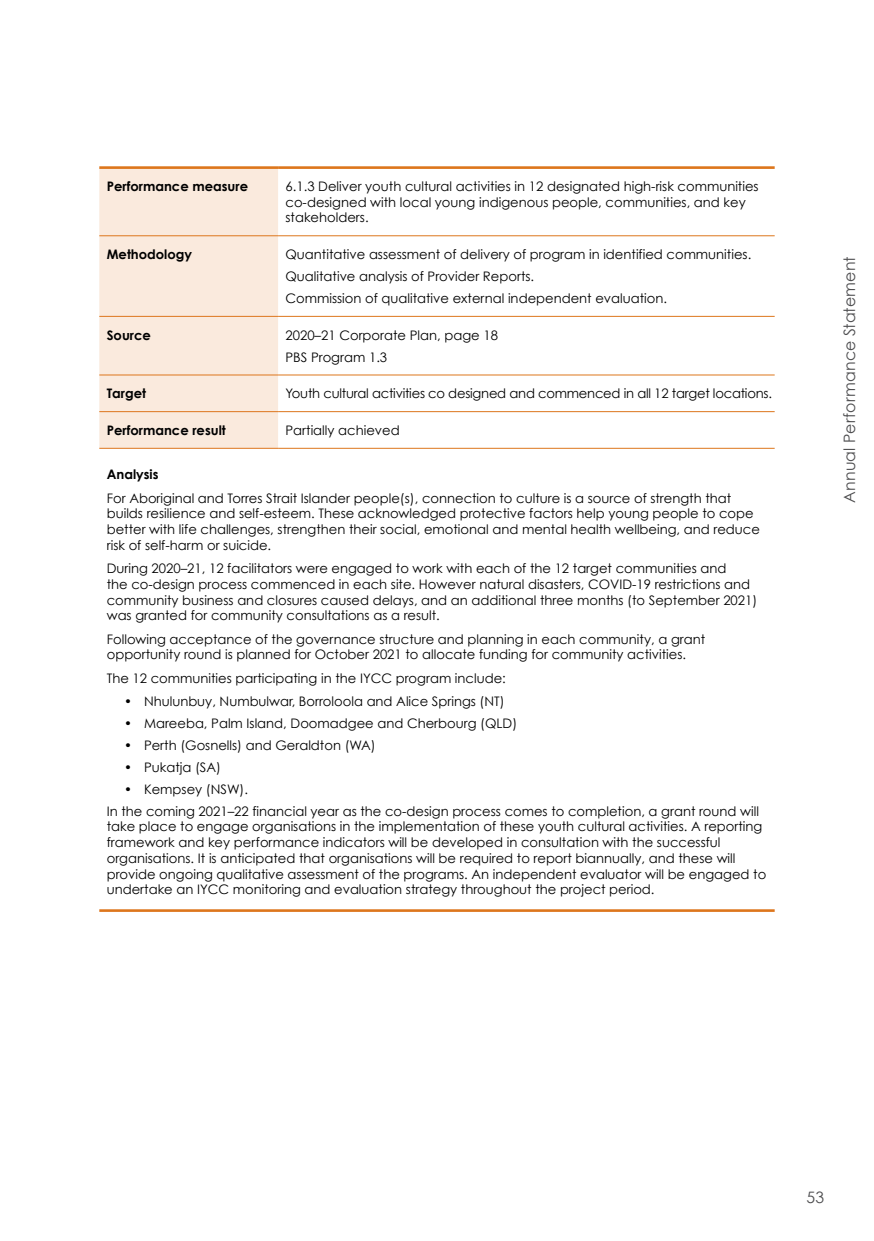
<style>
.page{position:relative;width:874px;height:1241px;background:#fff}
.page>*{position:absolute;margin:0;border:0;box-sizing:border-box;transform-origin:0 0}
.t1{font:15.75px "Century Gothic";letter-spacing:.015em;color:#4d4d4f}
.Table_text{font:13.12px/15.8px "Century Gothic";color:#000}
.Table_text_indented{font:13.12px/15.8px "Century Gothic";color:#000}
.Table_text-2{font:13.12px "Century Gothic";letter-spacing:-.02em;color:#000}
.Table_text-3{font:700 13.12px "Century Gothic";color:#000}
</style>
<div class="page">
<hr style="left:99px;top:909px;width:675px;height:2px;background:#dd761c">
<div style="left:99px;top:169px;width:179px;height:279px;background:#faeadd"></div>
<hr style="left:99px;top:316px;width:179px;height:1px;background:#dd761c">
<hr style="left:278px;top:316px;width:496px;height:1px;background:#dd761c">
<hr style="left:99px;top:374px;width:179px;height:1px;background:#dd761c">
<hr style="left:278px;top:374px;width:496px;height:1px;background:#dd761c">
<hr style="left:99px;top:411px;width:179px;height:1px;background:#dd761c">
<hr style="left:278px;top:166px;width:496px;height:3px;background:#dd761c">
<hr style="left:278px;top:235px;width:496px;height:1px;background:#dd761c">
<hr style="left:99px;top:166px;width:179px;height:3px;background:#dd761c">
<hr style="left:99px;top:235px;width:179px;height:1px;background:#dd761c">
<hr style="left:99px;top:448px;width:179px;height:1px;background:#dd761c">
<hr style="left:278px;top:411px;width:496px;height:1px;background:#dd761c">
<hr style="left:278px;top:448px;width:496px;height:1px;background:#dd761c">
<p class="Table_text-3" style="left:107px;top:176px;width:143px">Performance measure</p>
<p class="Table_text" style="left:285px;top:178px;width:474px">6.1.3 Deliver youth cultural activities in 12 designated high-risk communities co-designed with local young indigenous people, communities, and key stakeholders.</p>
<p class="Table_text-3" style="left:107px;top:244px;width:87px">Methodology</p>
<p class="Table_text" style="left:285px;top:246px;width:467px">Quantitative assessment of delivery of program in identified communities.</p>
<p class="Table_text" style="left:285px;top:268px;width:250px">Qualitative analysis of Provider Reports.</p>
<p class="Table_text" style="left:285px;top:290px;width:383px">Commission of qualitative external independent evaluation.</p>
<p class="Table_text-3" style="left:107px;top:325px;width:46px">Source</p>
<p class="Table_text" style="left:285px;top:327px;width:214px">2020–21 Corporate Plan, page 18</p>
<p class="Table_text" style="left:285px;top:349px;width:103px">PBS Program 1.3</p>
<p class="Table_text-3" style="left:107px;top:383px;width:41px">Target</p>
<p class="Table_text-2" style="left:285px;top:385px;width:487px">Youth cultural activities co designed and commenced in all 12 target locations.</p>
<p class="Table_text-3" style="left:107px;top:420px;width:120px">Performance result</p>
<p class="Table_text" style="left:285px;top:422px;width:116px">Partially achieved</p>
<h6 class="Table_text-3" style="left:107px;top:464px;width:53px">Analysis</h6>
<p class="Table_text_indented" style="left:107px;top:489px;width:654px">For Aboriginal and Torres Strait Islander people(s), connection to culture is a source of strength that builds resilience and self-esteem. These acknowledged protective factors help young people to cope better with life challenges, strengthen their social, emotional and mental health wellbeing, and reduce risk of self-harm or suicide.</p>
<p class="Table_text_indented" style="left:107px;top:560px;width:651px">During 2020–21, 12 facilitators were engaged to work with each of the 12 target communities and<br>the co-design process commenced in each site. However natural disasters, COVID-19 restrictions and community business and closures caused delays, and an additional three months (to September 2021) was granted for community consultations as a result.</p>
<p class="Table_text_indented" style="left:107px;top:630px;width:599px">Following acceptance of the governance structure and planning in each community, a grant opportunity round is planned for October 2021 to allocate funding for community activities.</p>
<p class="Table_text_indented" style="left:107px;top:669px;width:400px">The 12 communities participating in the IYCC program include:</p>
<p class="Table_text" style="left:124px;top:692px;width:382px">• Nhulunbuy, Numbulwar, Borroloola and Alice Springs (NT)</p>
<p class="Table_text" style="left:124px;top:714px;width:394px">• Mareeba, Palm Island, Doomadgee and Cherbourg (QLD)</p>
<p class="Table_text" style="left:124px;top:736px;width:253px">• Perth (Gosnells) and Geraldton (WA)</p>
<p class="Table_text" style="left:124px;top:758px;width:98px">• Pukatja (SA)</p>
<p class="Table_text" style="left:124px;top:780px;width:125px">• Kempsey (NSW).</p>
<p class="Table_text" style="left:107px;top:802px;width:660px">In the coming 2021–22 financial year as the co-design process comes to completion, a grant round will take place to engage organisations in the implementation of these youth cultural activities. A reporting framework and key performance indicators will be developed in consultation with the successful organisations. It is anticipated that organisations will be required to report biannually, and these will provide ongoing qualitative assessment of the programs. An independent evaluator will be engaged to undertake an IYCC monitoring and evaluation strategy throughout the project period.</p>
<p class="t1" style="left:839px;top:503px;width:248px;rotate:-90deg">Annual Performance Statement</p>
<p class="t1" style="left:806px;top:1187px;width:19px">53</p>
</div>
